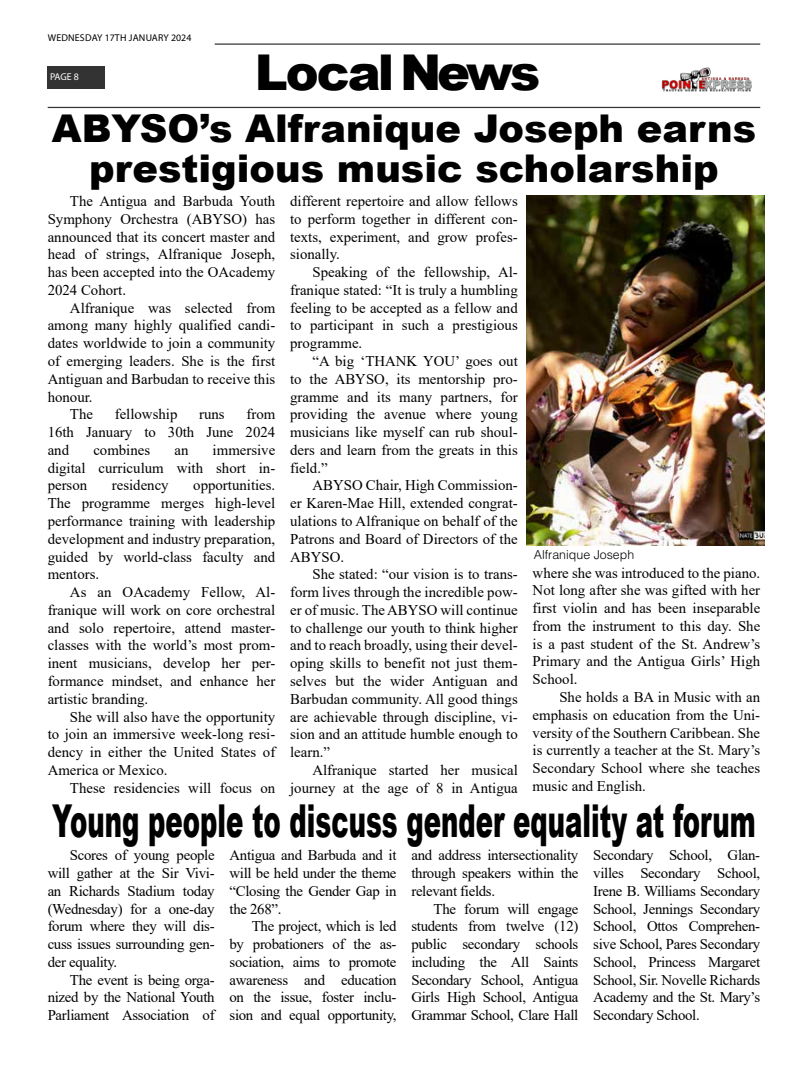
<style>
.page{position:relative;width:810px;height:1080px;background:#fff}
.page>*{position:absolute;margin:0;border:0;box-sizing:border-box;transform-origin:0 0}
.t1{font:900 49.38px "Arial";letter-spacing:-.06em;color:#000}
.t2{font:900 45.38px "Arial";color:#000;scale:.57 1}
.t3{font:900 38.25px/40.8px "Arial";color:#000;text-align:center}
.t4{font:14.75px/17.8px "Times New Roman";color:#000;text-align:justify}
.t5{font:300 12.38px "Helvetica LT Std";color:#000}
.t6{font:10px "Myriad Pro";letter-spacing:.02em;color:#000}
.t7{font:10px "Myriad Pro";color:#fff}
.t8{font:9.88px "Myriad Pro";letter-spacing:.02em;color:#000}
.t9{font:9.88px "Myriad Pro";color:#fff}
</style>
<div class="page">
<hr style="left:215px;top:43px;width:545px;height:2px;background:#333">
<div style="left:48px;top:67px;width:57px;height:22px;background:#333"></div>
<img style="left:661px;top:67px;width:91px;height:25px">
<hr style="left:48px;top:107px;width:712px;height:1px;background:#333">
<img style="left:526px;top:195px;width:239px;height:350px">
<p class="t6" style="left:45px;top:31px;width:147px">WEDNESDAY 17TH JANUARY 2024</p>
<p class="t7" style="left:47px;top:71px;width:31px">PAGE 8</p>
<p class="t8" style="left:48px;top:32px;width:145px">WEDNESDAY 17TH JANUARY 2024</p>
<p class="t9" style="left:50px;top:71px;width:30px">PAGE 8</p>
<h1 class="t1" style="left:255px;top:37px;width:287px">Local News</h1>
<h3 class="t3" style="left:52px;top:107px;width:706px">ABYSO’s Alfranique Joseph earns prestigious music scholarship</h3>
<p class="t4" style="left:48px;top:192px;width:229px;text-indent:22px">The Antigua and Barbuda Youth Symphony Orchestra (ABYSO) has announced that its concert master and head of strings, Alfranique Joseph, has been accepted into the OAcademy 2024 Cohort.</p>
<p class="t4" style="left:70px;top:298px;width:207px">Alfranique was selected from</p>
<p class="t4" style="left:48px;top:316px;width:229px">among many highly qualified candi-</p>
<p class="t4" style="left:48px;top:334px;width:229px">dates worldwide to join a community</p>
<p class="t4" style="left:48px;top:352px;width:229px">of emerging leaders. She is the first</p>
<p class="t4" style="left:48px;top:370px;width:229px">Antiguan and Barbudan to receive this</p>
<p class="t4" style="left:48px;top:387px;width:46px">honour.</p>
<p class="t4" style="left:70px;top:405px;width:25px">The</p>
<p class="t4" style="left:115px;top:405px;width:64px">fellowship</p>
<p class="t4" style="left:199px;top:405px;width:27px">runs</p>
<p class="t4" style="left:48px;top:405px;width:229px;text-indent:199px">from 16th January to 30th June 2024 and</p>
<p class="t4" style="left:48px;top:441px;width:229px;text-indent:165px">immersive digital curriculum with short in&shy;person</p>
<p class="t4" style="left:93px;top:441px;width:58px">combines</p>
<p class="t4" style="left:174px;top:441px;width:16px">an</p>
<p class="t4" style="left:48px;top:476px;width:229px;text-indent:146px">opportunities.<br>The programme merges high-level performance training with leadership development and industry preparation, guided by world-class faculty and mentors.</p>
<p class="t4" style="left:48px;top:583px;width:229px;text-indent:22px">As an OAcademy Fellow, Al&shy;franique will work on core orchestral and solo repertoire, attend master&shy;classes with the world’s most prom&shy;inent musicians, develop her per&shy;formance mindset, and enhance her artistic branding.</p>
<p class="t4" style="left:48px;top:707px;width:229px;text-indent:22px">She will also have the opportunity to join an immersive week-long resi&shy;dency in either the United States of America or Mexico.</p>
<p class="t4" style="left:70px;top:778px;width:207px">These residencies will focus on</p>
<p class="t4" style="left:112px;top:476px;width:58px">residency</p>
<p class="t4" style="left:290px;top:192px;width:229px">different repertoire and allow fellows to perform together in different con&shy;texts, experiment, and grow profes&shy;sionally.</p>
<p class="t4" style="left:290px;top:263px;width:229px;text-indent:22px">Speaking of the fellowship, Al&shy;franique stated: “It is truly a humbling feeling to be accepted as a fellow and to participant in such a prestigious programme.</p>
<p class="t4" style="left:290px;top:352px;width:229px;text-indent:22px">“A big ‘THANK YOU’ goes out to the ABYSO, its mentorship pro&shy;gramme and its many partners, for providing the avenue where young musicians like myself can rub shoul&shy;ders and learn from the greats in this field.”</p>
<p class="t4" style="left:290px;top:476px;width:229px;text-indent:22px">ABYSO Chair, High Commission&shy;er Karen-Mae Hill, extended congrat&shy;ulations to Alfranique on behalf of the Patrons and Board of Directors of the ABYSO.</p>
<p class="t4" style="left:290px;top:565px;width:229px;text-indent:22px">She stated: “our vision is to trans&shy;form lives through the incredible pow&shy;er of music. The ABYSO will continue to challenge our youth to think higher and to reach broadly, using their devel&shy;oping skills to benefit not just them&shy;selves but the wider Antiguan and Barbudan community. All good things are achievable through discipline, vi&shy;sion and an attitude humble enough to learn.”</p>
<p class="t4" style="left:290px;top:761px;width:229px;text-align:right">Alfranique started her musical journey at the age of 8 in Antigua</p>
<p class="t5" style="left:534px;top:547px;width:102px">Alfranique Joseph</p>
<p class="t4" style="left:533px;top:563px;width:229px">where she was introduced to the piano.<br>Not long after she was gifted with her first violin and has been inseparable from the instrument to this day. She is a past student of the St. Andrew’s Primary and the Antigua Girls’ High School.</p>
<p class="t4" style="left:533px;top:688px;width:229px;text-indent:27px">She holds a BA in Music with an emphasis on education from the Uni&shy;versity of the Southern Caribbean. She is currently a teacher at the St. Mary’s Secondary School where she teaches music and English.</p>
<h2 class="t2" style="left:52px;top:788px;width:1236px">Young people to discuss gender equality at forum</h2>
<p class="t4" style="left:48px;top:846px;width:169px;text-indent:22px">Scores of young people will gather at the Sir Vivi&shy;an Richards Stadium today (Wednesday) for a one-day forum where they will dis&shy;cuss issues surrounding gen&shy;der equality.</p>
<p class="t4" style="left:48px;top:970px;width:169px;text-indent:22px">The event is being orga&shy;nized by the National Youth Parliament Association of</p>
<p class="t4" style="left:230px;top:846px;width:169px">Antigua and Barbuda and it will be held under the theme “Closing the Gender Gap in the 268”.</p>
<p class="t4" style="left:230px;top:917px;width:169px;text-indent:22px">The project, which is led by probationers of the as&shy;sociation, aims to promote awareness and education on the issue, foster inclu&shy;sion and equal opportunity,</p>
<p class="t4" style="left:411px;top:846px;width:169px">and address intersectionality through speakers within the relevant fields.</p>
<p class="t4" style="left:411px;top:899px;width:169px;text-indent:22px">The forum will engage students from twelve (12) public secondary schools including the All Saints Secondary School, Antigua Girls High School, Antigua Grammar School, Clare Hall</p>
<p class="t4" style="left:593px;top:846px;width:169px">Secondary School, Glan&shy;villes Secondary School, Irene B. Williams Secondary School, Jennings Secondary School, Ottos Comprehen&shy;sive School, Pares Secondary School, Princess Margaret School, Sir. Novelle Richards Academy and the St. Mary’s Secondary School.</p>
</div>
